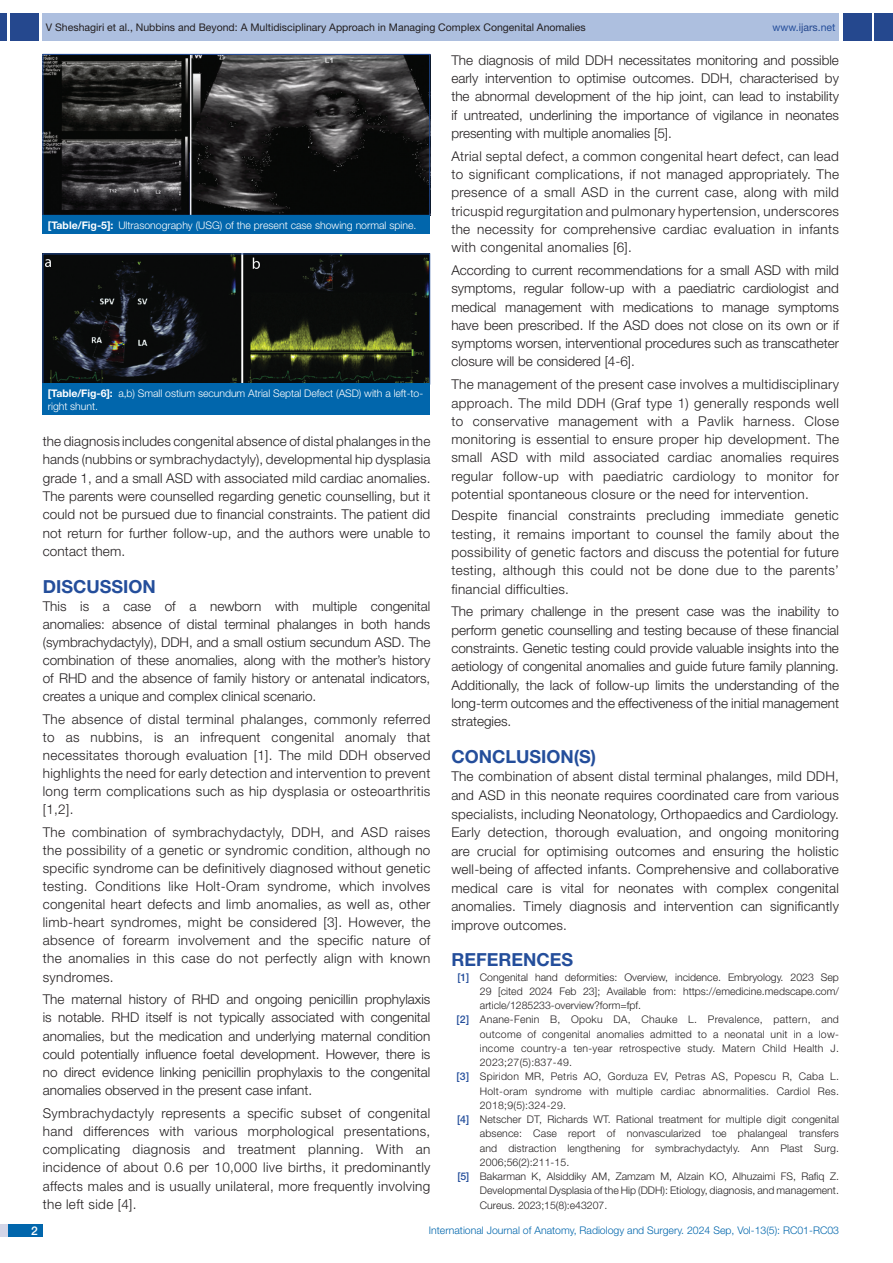
<style>
.page{position:relative;width:893px;height:1263px;background:#fff}
.page>*{position:absolute;margin:0;border:0;box-sizing:border-box;transform-origin:0 0}
.Heading{font:700 18px "Helvetica Neue";color:#244e9b}
.Body_text{font:300 13.5px/18.3px "Helvetica Neue";letter-spacing:.02em;color:#231f20;text-align:justify}
.t1{font:500 12px "Helvetica Neue";color:#fff}
.t2{font:300 10.5px "Helvetica Neue";letter-spacing:.01em;color:#231f20}
.TABLE_FIG{font:300 10.5px/12.6px "Helvetica Neue";letter-spacing:-.005em;color:#fff}
.t3{font:10.5px "Helvetica Neue";color:#231f20}
.t4{font:300 10.5px "Helvetica Neue";color:#0166ac}
.t5{font:10.5px "Helvetica Neue";color:#244e9b}
.s1{color:#25488e}
.s2{font-weight:700}
.s3{font-weight:500;color:#244e9b}
</style>
<div class="page">
<div style="left:0;top:13px;width:7px;height:28px;background:#25488e"></div>
<div style="left:10px;top:13px;width:29px;height:28px;background:#25488e"></div>
<div style="left:43px;top:13px;width:796px;height:28px;background:#adbfdf"></div>
<div style="left:875px;top:13px;width:18px;height:28px;background:#25488e"></div>
<div style="left:843px;top:13px;width:29px;height:28px;background:#25488e"></div>
<div style="left:0;top:1224px;width:43px;height:13px;background:#d3d5e7"></div>
<div style="left:8px;top:1224px;width:35px;height:13px;background:#0166ac"></div>
<img style="left:45px;top:56px;width:383px;height:158px">
<div style="left:43px;top:54px;width:387px;height:162px;border:1px solid #214c99"></div>
<div style="left:43px;top:215px;width:387px;height:19px;background:#0166ac"></div>
<img style="left:45px;top:256px;width:383px;height:126px">
<div style="left:43px;top:254px;width:387px;height:130px;border:1px solid #214c99"></div>
<div style="left:43px;top:384px;width:387px;height:31px;background:#0166ac"></div>
<p class="t3" style="left:46px;top:21px;width:541px">V Sheshagiri et al., Nubbins and Beyond: A Multidisciplinary Approach in Managing Complex Congenital Anomalies</p>
<p class="t5" style="left:773px;top:21px;width:64px">www.<span class="s1">ijars</span>.net</p>
<p class="TABLE_FIG" style="left:48px;top:218px;width:370px"><span class="s2">[Table/Fig-5]:</span> Ultrasonography (USG) of the present case showing normal spine.</p>
<p class="TABLE_FIG" style="left:48px;top:387px;width:377px"><span class="s2">[Table/Fig-6]:</span> a,b) Small ostium secundum Atrial Septal Defect (ASD) with a left-to&shy;right shunt.</p>
<p class="Body_text" style="left:43px;top:431px;width:389px">the diagnosis includes congenital absence of distal phalanges in the hands (nubbins or symbrachydactyly), developmental hip dysplasia grade 1, and a small ASD with associated mild cardiac anomalies.<br>The parents were counselled regarding genetic counselling, but it could not be pursued due to financial constraints. The patient did not return for further follow-up, and the authors were unable to contact them.</p>
<p class="Heading" style="left:43px;top:575px;width:115px">DISCUSSION</p>
<p class="Body_text" style="left:43px;top:597px;width:389px">This is a case of a newborn with multiple congenital anomalies: absence of distal terminal phalanges in both hands (symbrachydactyly), DDH, and a small ostium secundum ASD. The combination of these anomalies, along with the mother’s history of RHD and the absence of family history or antenatal indicators, creates a unique and complex clinical scenario.</p>
<p class="Body_text" style="left:43px;top:710px;width:389px">The absence of distal terminal phalanges, commonly referred to as nubbins, is an infrequent congenital anomaly that necessitates thorough evaluation [1]. The mild DDH observed highlights the need for early detection and intervention to prevent long term complications such as hip dysplasia or osteoarthritis [1,2].</p>
<p class="Body_text" style="left:43px;top:823px;width:389px">The combination of symbrachydactyly, DDH, and ASD raises the possibility of a genetic or syndromic condition, although no specific syndrome can be definitively diagnosed without genetic testing. Conditions like Holt-Oram syndrome, which involves congenital heart defects and limb anomalies, as well as, other limb-heart syndromes, might be considered [3]. However, the absence of forearm involvement and the specific nature of the anomalies in this case do not perfectly align with known syndromes.</p>
<p class="Body_text" style="left:43px;top:990px;width:389px">The maternal history of RHD and ongoing penicillin prophylaxis is notable. RHD itself is not typically associated with congenital anomalies, but the medication and underlying maternal condition could potentially influence foetal development. However, there is no direct evidence linking penicillin prophylaxis to the congenital anomalies observed in the present case infant.</p>
<p class="Body_text" style="left:43px;top:1104px;width:389px">Symbrachydactyly represents a specific subset of congenital hand differences with various morphological presentations, complicating diagnosis and treatment planning. With an incidence of about 0.6 per 10,000 live births, it predominantly affects males and is usually unilateral, more frequently involving the left side [4].</p>
<p class="Body_text" style="left:451px;top:50px;width:389px">The diagnosis of mild DDH necessitates monitoring and possible early intervention to optimise outcomes. DDH, characterised by the abnormal development of the hip joint, can lead to instability if untreated, underlining the importance of vigilance in neonates presenting with multiple anomalies [5].</p>
<p class="Body_text" style="left:451px;top:146px;width:389px">Atrial septal defect, a common congenital heart defect, can lead to significant complications, if not managed appropriately. The presence of a small ASD in the current case, along with mild tricuspid regurgitation and pulmonary hypertension, underscores the necessity for comprehensive cardiac evaluation in infants with congenital anomalies [6].</p>
<p class="Body_text" style="left:451px;top:261px;width:389px">According to current recommendations for a small ASD with mild symptoms, regular follow-up with a paediatric cardiologist and medical management with medications to manage symptoms have been prescribed. If the ASD does not close on its own or if symptoms worsen, interventional procedures such as transcatheter closure will be considered [4-6].</p>
<p class="Body_text" style="left:451px;top:375px;width:389px">The management of the present case involves a multidisciplinary approach. The mild DDH (Graf type 1) generally responds well to conservative management with a Pavlik harness. Close monitoring is essential to ensure proper hip development. The small ASD with mild associated cardiac anomalies requires regular follow-up with paediatric cardiology to monitor for potential spontaneous closure or the need for intervention.</p>
<p class="Body_text" style="left:451px;top:506px;width:389px">Despite financial constraints precluding immediate genetic testing, it remains important to counsel the family about the possibility of genetic factors and discuss the potential for future testing, although this could not be done due to the parents’ financial difficulties.</p>
<p class="Body_text" style="left:451px;top:602px;width:389px">The primary challenge in the present case was the inability to perform genetic counselling and testing because of these financial constraints. Genetic testing could provide valuable insights into the aetiology of congenital anomalies and guide future family planning.<br>Additionally, the lack of follow-up limits the understanding of the long-term outcomes and the effectiveness of the initial management strategies.</p>
<p class="Heading" style="left:451px;top:745px;width:146px">CONCLUSION(S)</p>
<p class="Body_text" style="left:451px;top:767px;width:389px">The combination of absent distal terminal phalanges, mild DDH, and ASD in this neonate requires coordinated care from various specialists, including Neonatology, Orthopaedics and Cardiology.<br>Early detection, thorough evaluation, and ongoing monitoring are crucial for optimising outcomes and ensuring the holistic well-being of affected infants. Comprehensive and collaborative medical care is vital for neonates with complex congenital anomalies. Timely diagnosis and intervention can significantly improve outcomes.</p>
<p class="Heading" style="left:451px;top:949px;width:123px">REFERENCES</p>
<p class="t2" style="left:457px;top:970px;width:383px"><span class="s3">[1]</span> Congenital hand deformities: Overview, incidence. Embryology. 2023 Sep</p>
<p class="t2" style="left:480px;top:985px;width:361px">29 [cited 2024 Feb 23]; Available from: https://emedicine.medscape.com/</p>
<p class="t2" style="left:480px;top:999px;width:163px">article/1285233-overview?form=fpf.</p>
<p class="t2" style="left:457px;top:1013px;width:384px"><span class="s3">[2]</span> Anane-Fenin B, Opoku DA, Chauke L. Prevalence, pattern, and</p>
<p class="t2" style="left:480px;top:1027px;width:361px">outcome of congenital anomalies admitted to a neonatal unit in a low-</p>
<p class="t2" style="left:480px;top:1042px;width:361px">income country-a ten-year retrospective study. Matern Child Health J.</p>
<p class="t2" style="left:480px;top:1056px;width:94px">2023;27(5):837-49.</p>
<p class="t2" style="left:457px;top:1070px;width:384px"><span class="s3">[3]</span> Spiridon MR, Petris AO, Gorduza EV, Petras AS, Popescu R, Caba L.</p>
<p class="t2" style="left:480px;top:1084px;width:361px">Holt-oram syndrome with multiple cardiac abnormalities. Cardiol Res.</p>
<p class="t2" style="left:480px;top:1099px;width:88px">2018;9(5):324-29.</p>
<p class="t2" style="left:457px;top:1113px;width:383px"><span class="s3">[4]</span> Netscher DT, Richards WT. Rational treatment for multiple digit congenital</p>
<p class="t2" style="left:480px;top:1127px;width:361px">absence: Case report of nonvascularized toe phalangeal transfers</p>
<p class="t2" style="left:480px;top:1141px;width:361px">and distraction lengthening for symbrachydactyly. Ann Plast Surg.</p>
<p class="t2" style="left:480px;top:1156px;width:91px">2006;56(2):211-15.</p>
<p class="t2" style="left:457px;top:1170px;width:383px"><span class="s3">[5]</span> Bakarman K, Alsiddiky AM, Zamzam M, Alzain KO, Alhuzaimi FS, Rafiq Z.</p>
<p class="t2" style="left:480px;top:1184px;width:361px">Developmental Dysplasia of the Hip (DDH): Etiology, diagnosis, and management.</p>
<p class="t2" style="left:480px;top:1198px;width:129px">Cureus. 2023;15(8):e43207.</p>
<p class="t1" style="left:31px;top:1223px;width:8px">2</p>
<p class="t4" style="left:429px;top:1224px;width:412px">International Journal of Anatomy, Radiology and Surgery. 2024 Sep, Vol-13(5): RC01-RC03</p>
</div>
